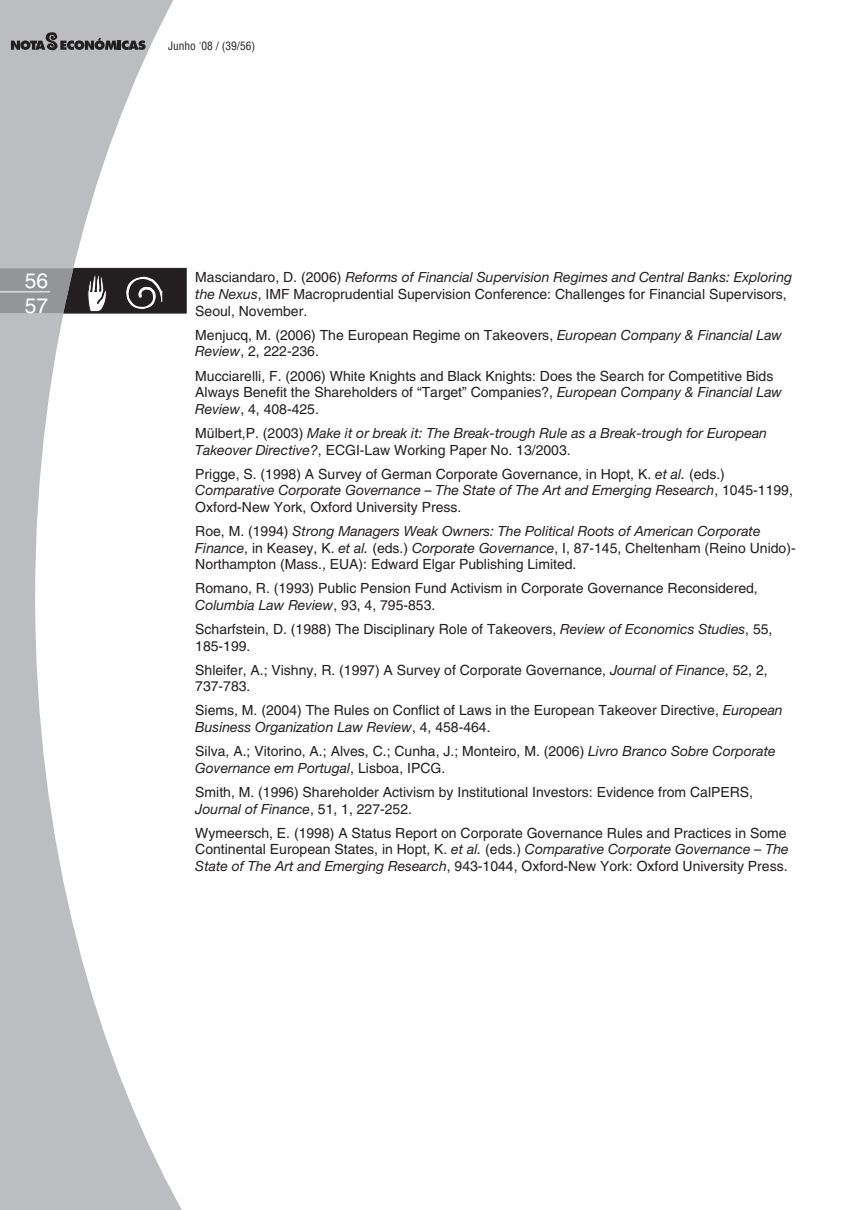
<style>
.page{position:relative;width:863px;height:1210px;background:#fff}
.page>*{position:absolute;margin:0;border:0;box-sizing:border-box;transform-origin:0 0}
.t1{font:21px/25.2px "Helvetica";color:#fff}
.t2{font:14px/16.6px "Helvetica";color:#231f20}
.t3{font:italic 14px "Helvetica Neue";color:#231f20}
.t4{font:condensed 11.38px "Helvetica";color:#231f20}
.s1{font-family:"Helvetica";font-style:normal}
.s2{font-family:"Helvetica Neue";font-style:italic}
</style>
<div class="page">
<svg style="left:0;top:0;width:187px;height:1209px"></svg>
<svg style="left:11px;top:32px;width:135px;height:19px;background:#838284"></svg>
<svg style="left:0;top:268px;width:186px;height:50px;background:#69686a"></svg>
<hr style="left:0;top:291px;width:50px;height:1px;background:#fff">
<h1 class="t1" style="left:25px;top:269px;width:25px">56<br>57</h1>
<p class="t4" style="left:168px;top:41px;width:89px">Junho '08 / (39/56)</p>
<p class="t3" style="left:195px;top:272px;width:598px"><span class="s1">Masciandaro, D. (2006)</span> Reforms of Financial Supervision Regimes and Central Banks: Exploring</p>
<p class="t2" style="left:195px;top:287px;width:593px"><span class="s2">the Nexus</span>, IMF Macroprudential Supervision Conference: Challenges for Financial Supervisors,<br>Seoul, November.</p>
<p class="t2" style="left:195px;top:328px;width:588px">Menjucq, M. (2006) The European Regime on Takeovers, <span class="s2">European Company &amp; Financial Law<br>Review</span>, 2, 222-236.</p>
<p class="t2" style="left:195px;top:368px;width:588px">Mucciarelli, F. (2006) White Knights and Black Knights: Does the Search for Competitive Bids<br>Always Benefit the Shareholders of “Target” Companies?, <span class="s2">European Company &amp; Financial Law<br>Review</span>, 4, 408-425.</p>
<p class="t3" style="left:195px;top:428px;width:573px"><span class="s1">Mülbert,P. (2003)</span> Make it or break it: The Break-trough Rule as a Break-trough for European</p>
<p class="t2" style="left:195px;top:439px;width:531px;line-height:24.2px"><span class="s2">Takeover Directive?</span>, ECGI-Law Working Paper No. 13/2003.<br>Prigge, S. (1998) A Survey of German Corporate Governance, in Hopt, K. <span class="s2">et al.</span> (eds.)</p>
<p class="t3" style="left:195px;top:485px;width:599px">Comparative Corporate Governance – The State of The Art and Emerging Research<span class="s1">, 1045-1199,</span></p>
<p class="t2" style="left:195px;top:500px;width:267px">Oxford-New York, Oxford University Press.</p>
<p class="t3" style="left:195px;top:526px;width:567px"><span class="s1">Roe, M. (1994)</span> Strong Managers Weak Owners: The Political Roots of American Corporate</p>
<p class="t2" style="left:195px;top:540px;width:602px"><span class="s2">Finance</span>, in Keasey, K. <span class="s2">et al.</span> (eds.) <span class="s2">Corporate Governance</span>, I, 87-145, Cheltenham (Reino Unido)-<br>Northampton (Mass., EUA): Edward Elgar Publishing Limited.</p>
<p class="t2" style="left:195px;top:581px;width:564px">Romano, R. (1993) Public Pension Fund Activism in Corporate Governance Reconsidered,</p>
<p class="t3" style="left:195px;top:600px;width:242px">Columbia Law Review<span class="s1">, 93, 4, 795-853.</span></p>
<p class="t2" style="left:195px;top:622px;width:579px">Scharfstein, D. (1988) The Disciplinary Role of Takeovers, <span class="s2">Review of Economics Studies</span>, 55,<br>185-199.</p>
<p class="t2" style="left:195px;top:662px;width:574px">Shleifer, A.; Vishny, R. (1997) A Survey of Corporate Governance, <span class="s2">Journal of Finance</span>, 52, 2,<br>737-783.</p>
<p class="t2" style="left:195px;top:703px;width:589px">Siems, M. (2004) The Rules on Conflict of Laws in the European Takeover Directive, <span class="s2">European</span></p>
<p class="t3" style="left:195px;top:722px;width:297px">Business Organization Law Review<span class="s1">, 4, 458-464.</span></p>
<p class="t2" style="left:195px;top:744px;width:582px">Silva, A.; Vitorino, A.; Alves, C.; Cunha, J.; Monteiro, M. (2006) <span class="s2">Livro Branco Sobre Corporate</span></p>
<p class="t3" style="left:195px;top:762px;width:251px">Governance em Portugal<span class="s1">, Lisboa, IPCG.</span></p>
<p class="t2" style="left:195px;top:785px;width:559px">Smith, M. (1996) Shareholder Activism by Institutional Investors: Evidence from CalPERS,</p>
<p class="t3" style="left:195px;top:803px;width:218px">Journal of Finance<span class="s1">, 51, 1, 227-252.</span></p>
<p class="t2" style="left:195px;top:825px;width:595px">Wymeersch, E. (1998) A Status Report on Corporate Governance Rules and Practices in Some<br>Continental European States, in Hopt, K. <span class="s2">et al.</span> (eds.) <span class="s2">Comparative Corporate Governance – The<br>State of The Art and Emerging Research</span>, 943-1044, Oxford-New York: Oxford University Press.</p>
</div>
